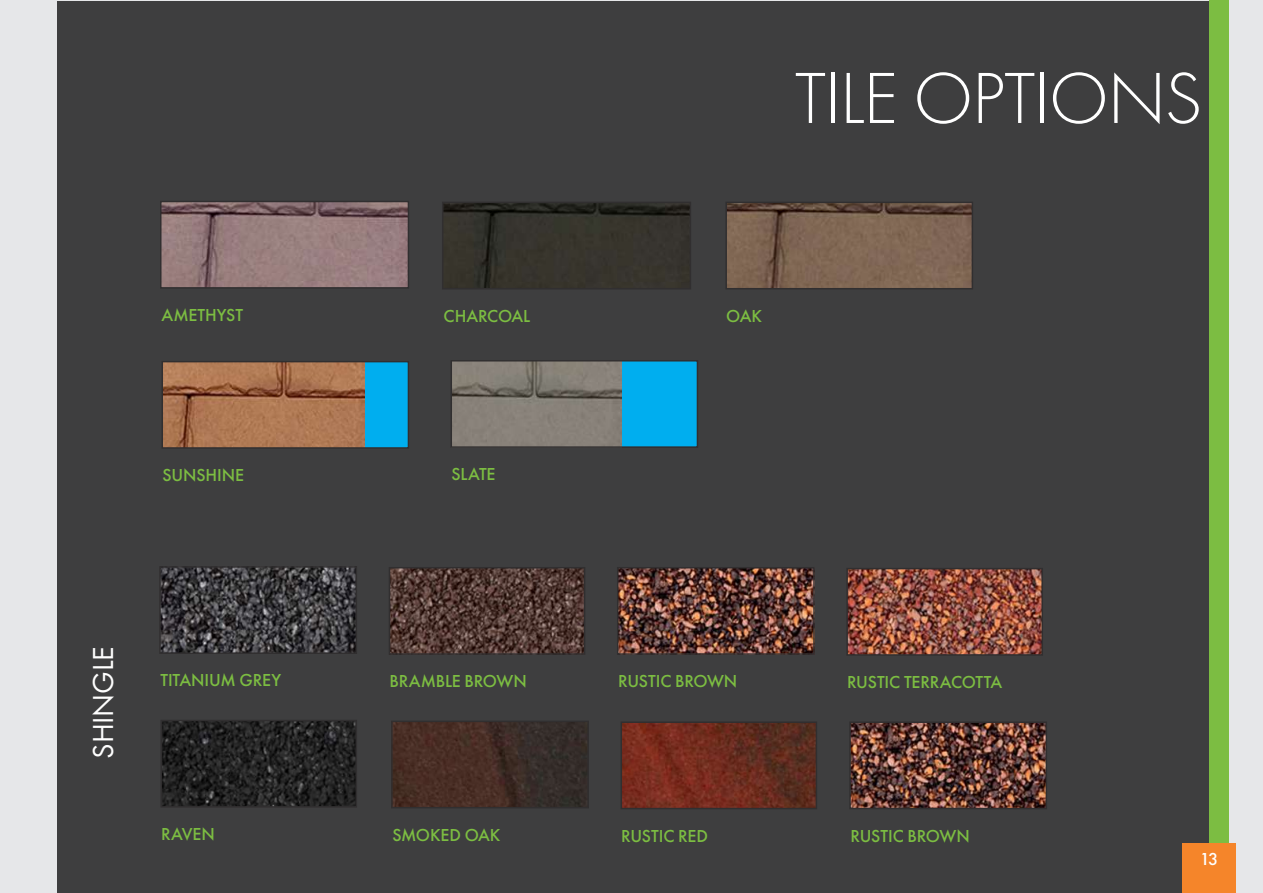
<style>
.page{position:relative;width:1263px;height:893px;background:#e6e7e9}
.page>*{position:absolute;margin:0;border:0;box-sizing:border-box;transform-origin:0 0}
.t1{font:300 75px "Futura PT";letter-spacing:-.02em;color:#fff}
.t2{font:30px "Futura PT";letter-spacing:-.01em;color:#fff}
.t3{font:500 18px "Futura PT";letter-spacing:-.01em;color:#7cbd42}
.t4{font:500 18px "Futura PT";color:#fff}
</style>
<div class="page">
<div style="left:57px;top:1px;width:1152px;height:892px;background:#3e3e3f"></div>
<img style="left:163px;top:204px;width:243px;height:82px">
<div style="left:160px;top:201px;width:249px;height:88px;border:2px solid #312f30"></div>
<img style="left:445px;top:205px;width:243px;height:81px">
<div style="left:442px;top:202px;width:249px;height:87px;border:2px solid #312f30"></div>
<img style="left:728px;top:205px;width:242px;height:81px">
<div style="left:725px;top:202px;width:248px;height:87px;border:2px solid #312f30"></div>
<div style="left:162px;top:362px;width:246px;height:86px;background:#00aeef"></div>
<img style="left:164px;top:364px;width:201px;height:82px">
<div style="left:161px;top:361px;width:248px;height:88px;border:2px solid #312f30"></div>
<div style="left:451px;top:361px;width:246px;height:86px;background:#00aeef"></div>
<img style="left:453px;top:363px;width:168px;height:82px">
<div style="left:450px;top:360px;width:248px;height:88px;border:2px solid #312f30"></div>
<img style="left:162px;top:569px;width:192px;height:82px">
<div style="left:159px;top:566px;width:198px;height:88px;border:2px solid #312f30"></div>
<img style="left:392px;top:570px;width:190px;height:82px">
<div style="left:389px;top:567px;width:196px;height:88px;border:2px solid #312f30"></div>
<img style="left:620px;top:570px;width:192px;height:82px">
<div style="left:617px;top:567px;width:198px;height:88px;border:2px solid #312f30"></div>
<img style="left:849px;top:571px;width:191px;height:82px">
<div style="left:846px;top:568px;width:197px;height:88px;border:2px solid #312f30"></div>
<div style="left:1209px;top:0;width:19px;height:893px;background:#7cbd42"></div>
<img style="left:852px;top:724px;width:192px;height:82px">
<div style="left:849px;top:721px;width:198px;height:88px;border:2px solid #312f30"></div>
<img style="left:163px;top:723px;width:191px;height:82px">
<div style="left:160px;top:720px;width:197px;height:88px;border:2px solid #312f30"></div>
<img style="left:394px;top:724px;width:192px;height:81px">
<div style="left:391px;top:721px;width:198px;height:87px;border:2px solid #312f30"></div>
<img style="left:623px;top:724px;width:191px;height:82px">
<div style="left:620px;top:721px;width:197px;height:88px;border:2px solid #312f30"></div>
<div style="left:1182px;top:843px;width:53px;height:50px;background:#f5852a"></div>
<h1 class="t1" style="left:795px;top:55px;width:409px">TILE OPTIONS</h1>
<p class="t3" style="left:162px;top:304px;width:83px">AMETHYST</p>
<p class="t3" style="left:444px;top:305px;width:88px">CHARCOAL</p>
<p class="t3" style="left:726px;top:305px;width:37px">OAK</p>
<p class="t3" style="left:162px;top:464px;width:83px">SUNSHINE</p>
<p class="t3" style="left:451px;top:463px;width:46px">SLATE</p>
<h2 class="t2" style="left:85px;top:758px;width:113px;rotate:-90deg">SHINGLE</h2>
<p class="t3" style="left:161px;top:669px;width:122px">TITANIUM GREY</p>
<p class="t3" style="left:389px;top:670px;width:139px">BRAMBLE BROWN</p>
<p class="t3" style="left:618px;top:670px;width:121px">RUSTIC BROWN</p>
<p class="t3" style="left:847px;top:671px;width:157px">RUSTIC TERRACOTTA</p>
<p class="t3" style="left:161px;top:823px;width:55px">RAVEN</p>
<p class="t3" style="left:392px;top:824px;width:110px">SMOKED OAK</p>
<p class="t3" style="left:621px;top:825px;width:88px">RUSTIC RED</p>
<p class="t3" style="left:850px;top:825px;width:121px">RUSTIC BROWN</p>
<p class="t4" style="left:1200px;top:848px;width:20px">13</p>
</div>
